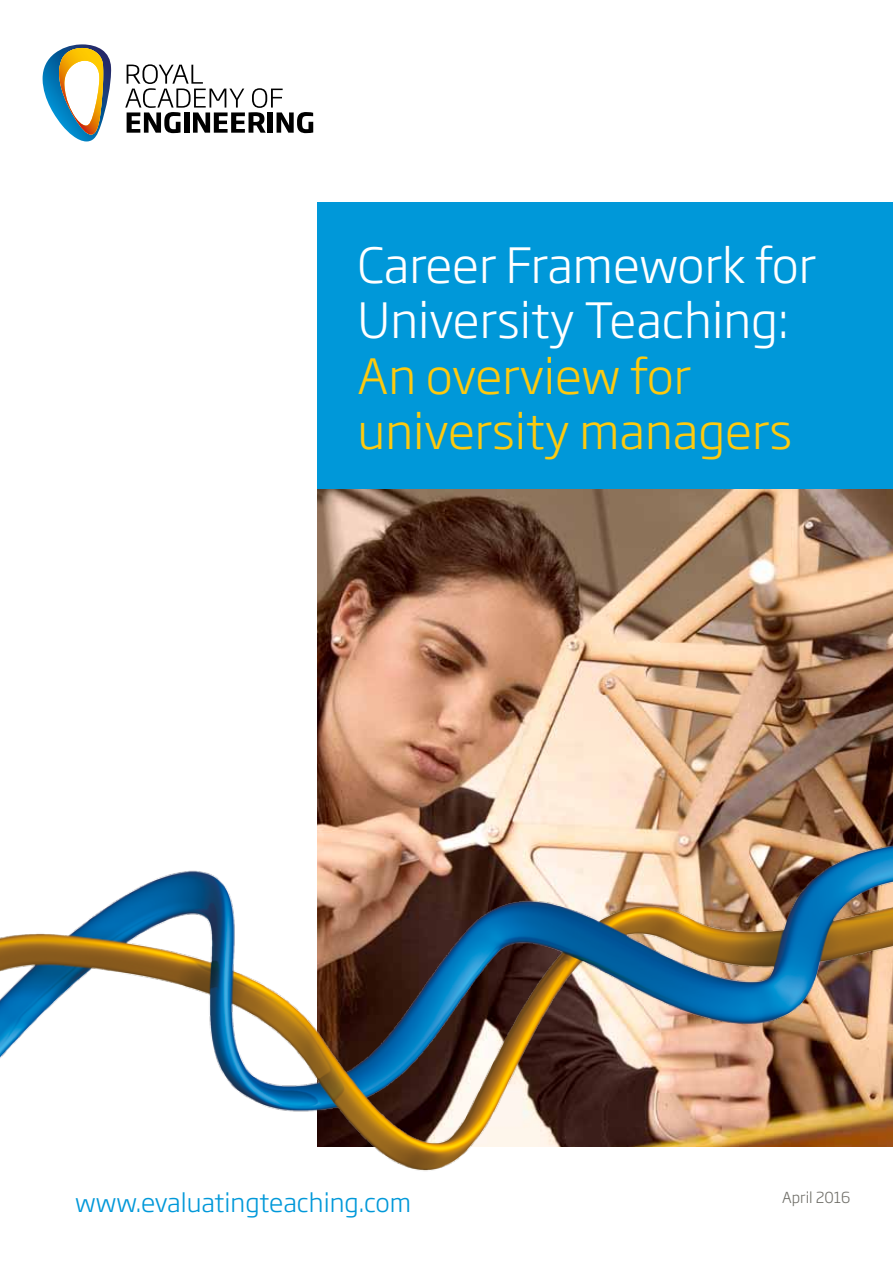
<style>
.page{position:relative;width:893px;height:1263px;background:#fff}
.page>*{position:absolute;margin:0;border:0;box-sizing:border-box;transform-origin:0 0}
.t1{font:300 48px/55.5px "Soho Gothic Pro";color:#fff}
.t2{font:300 48px/55.5px "Soho Gothic Pro";color:#feca0e}
.t3{font:300 25.5px "Soho Gothic Pro";color:#0098d9}
.t4{font:300 15px "Soho Gothic Pro";color:#6f6e68}
</style>
<div class="page">
<div style="left:317px;top:202px;width:576px;height:308px;background:#0098d9"></div>
<img style="left:317px;top:489px;width:576px;height:302px">
<img style="left:0;top:791px;width:893px;height:380px">
<svg style="left:125px;top:64px;width:188px;height:69px"></svg>
<svg style="left:43px;top:44px;width:69px;height:97px"></svg>
<p class="t1" style="left:358px;top:235px;width:460px">Career Framework for<br>University Teaching:</p>
<p class="t2" style="left:358px;top:346px;width:436px">An overview for university managers</p>
<p class="t3" style="left:75px;top:1182px;width:338px">www.evaluatingteaching.com</p>
<p class="t4" style="left:782px;top:1186px;width:70px">April 2016</p>
</div>
